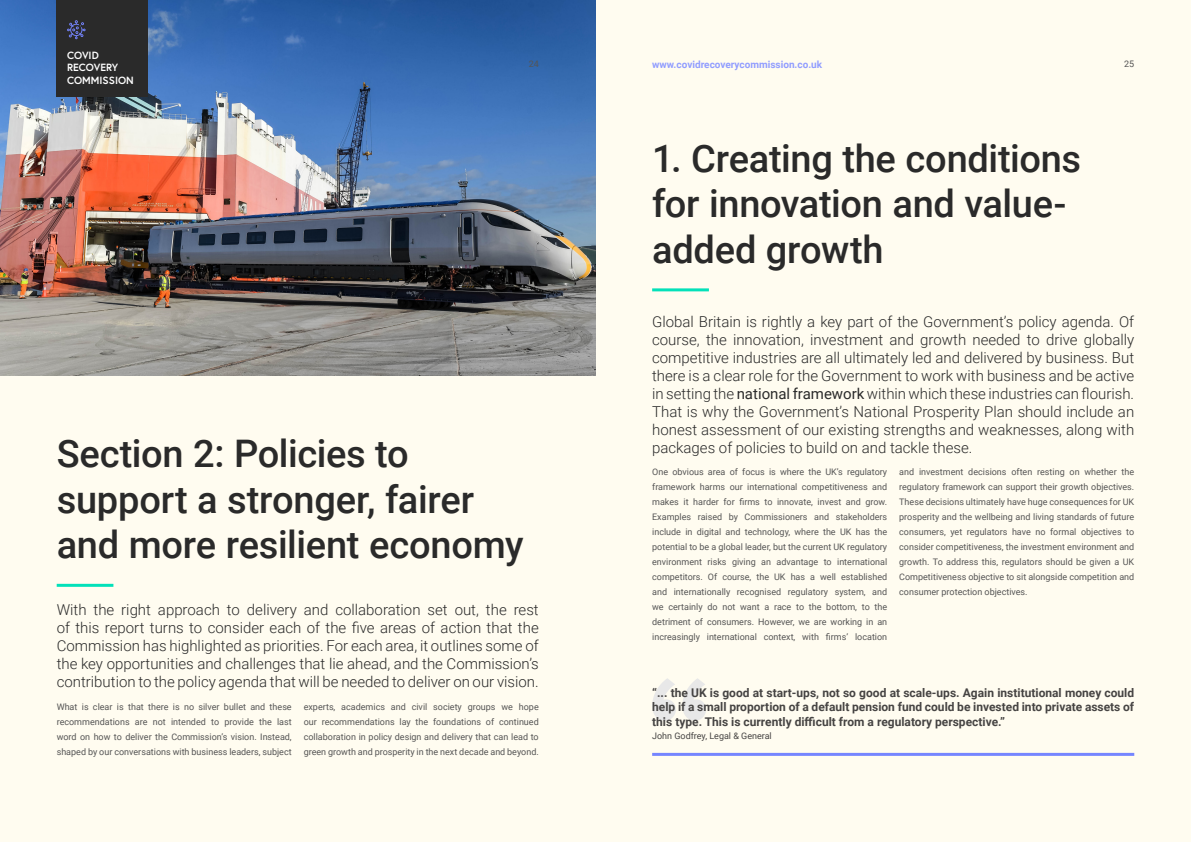
<style>
.page{position:relative;width:1191px;height:842px;background:#fffcf0}
.page>*{position:absolute;margin:0;border:0;box-sizing:border-box;transform-origin:0 0}
.Section_Heading{font:500 38px/45.6px "Roboto";letter-spacing:-.01em;color:#2a2a2a}
.t1{font:300 15px/18px "Roboto";color:#2a2a2a;text-align:justify}
.t2{font:700 12px/14.4px "Roboto";color:#464443;text-align:justify}
.t3{font:700 10.4px/12.8px "Europa";color:#fff}
.t4{font:700 10px "Roboto";color:#919dff}
.Main_Text{font:9px/15px "Roboto";color:#555;text-align:justify}
.t5{font:9px "Roboto";color:#464443}
.s1{font-weight:400}
</style>
<div class="page">
<img style="left:0;top:0;width:595px;height:376px">
<hr style="left:57px;top:584px;width:56px;height:3px;background:#03e1b9">
<hr style="left:652px;top:288px;width:57px;height:3px;background:#03e1b9">
<svg style="left:652px;top:678px;width:54px;height:43px"></svg>
<hr style="left:652px;top:753px;width:482px;height:3px;background:#7585ff">
<div style="left:57px;top:0;width:91px;height:97px;background:#2a2a2a"></div>
<svg style="left:67px;top:20px;width:19px;height:19px"></svg>
<p class="t3" style="left:67px;top:48px;width:68px">COVID<br>RECOVERY<br>COMMISSION</p>
<p class="Main_Text" style="left:528px;top:56px;width:12px">24</p>
<p class="t4" style="left:652px;top:58px;width:171px">www.covidrecoverycommission.co.uk</p>
<p class="Main_Text" style="left:1124px;top:56px;width:12px">25</p>
<p class="Section_Heading" style="left:652px;top:134px;width:430px">1. Creating the conditions for innovation and value&shy;added growth</p>
<p class="Section_Heading" style="left:57px;top:429px;width:468px">Section 2: Policies to support a stronger, fairer and more resilient economy</p>
<p class="t1" style="left:57px;top:600px;width:483px">With the right approach to delivery and collaboration set out, the rest of this report turns to consider each of the five areas of action that the Commission has highlighted as priorities. For each area, it outlines some of the key opportunities and challenges that lie ahead, and the Commission’s contribution to the policy agenda that will be needed to deliver on our vision.</p>
<p class="Main_Text" style="left:57px;top:699px;width:236px">What is clear is that there is no silver bullet and these recommendations are not intended to provide the last word on how to deliver the Commission’s vision. Instead, shaped by our conversations with business leaders, subject</p>
<p class="Main_Text" style="left:304px;top:699px;width:236px">experts, academics and civil society groups we hope our recommendations lay the foundations of continued collaboration in policy design and delivery that can lead to green growth and prosperity in the next decade and beyond.</p>
<p class="t1" style="left:652px;top:312px;width:483px">Global Britain is rightly a key part of the Government’s policy agenda. Of course, the innovation, investment and growth needed to drive globally competitive industries are all ultimately led and delivered by business. But there is a clear role for the Government to work with business and be active in setting the <span class="s1">national framework</span> within which these industries can flourish.<br>That is why the Government’s National Prosperity Plan should include an honest assessment of our existing strengths and weaknesses, along with packages of policies to build on and tackle these.</p>
<p class="Main_Text" style="left:652px;top:464px;width:236px">One obvious area of focus is where the UK’s regulatory framework harms our international competitiveness and makes it harder for firms to innovate, invest and grow.<br>Examples raised by Commissioners and stakeholders include in digital and technology, where the UK has the potential to be a global leader, but the current UK regulatory environment risks giving an advantage to international competitors. Of course, the UK has a well established and internationally recognised regulatory system, and we certainly do not want a race to the bottom, to the detriment of consumers. However, we are working in an increasingly international context, with firms’ location</p>
<p class="Main_Text" style="left:899px;top:464px;width:236px">and investment decisions often resting on whether the regulatory framework can support their growth objectives.<br>These decisions ultimately have huge consequences for UK prosperity and the wellbeing and living standards of future consumers, yet regulators have no formal objectives to consider competitiveness, the investment environment and growth. To address this, regulators should be given a UK Competitiveness objective to sit alongside competition and consumer protection objectives.</p>
<p class="t2" style="left:652px;top:685px;width:483px">“... the UK is good at start-ups, not so good at scale-ups. Again institutional money could help if a small proportion of a default pension fund could be invested into private assets of this type. This is currently difficult from a regulatory perspective.”</p>
<p class="t5" style="left:652px;top:730px;width:121px">John Godfrey, Legal &amp; General</p>
</div>
